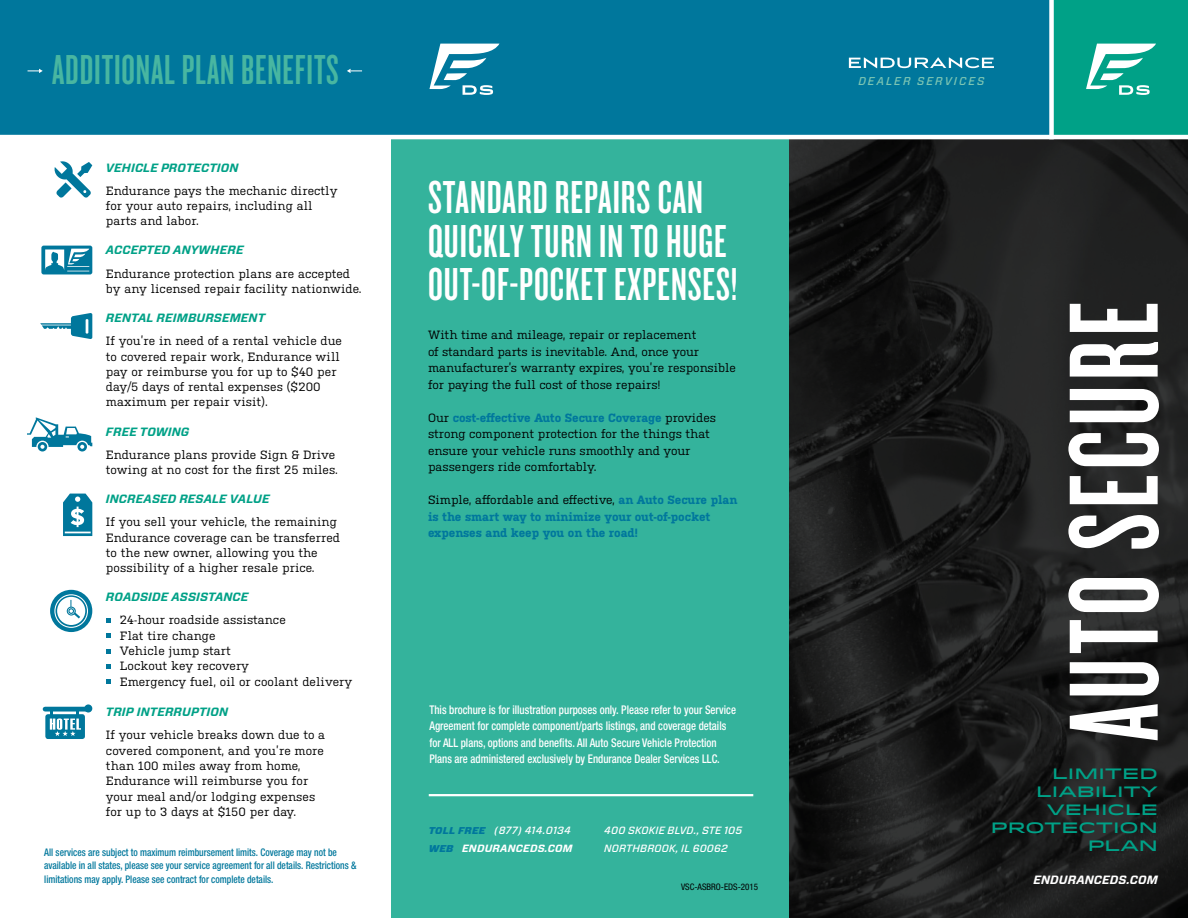
<style>
.page{position:relative;width:1188px;height:918px;background:#fff}
.page>*{position:absolute;margin:0;border:0;box-sizing:border-box;transform-origin:0 0}
.t1{font:132px "Knockout HTF47 Bantamweight";letter-spacing:.035em;color:#fff}
.t2{font:48px/43.5px "Knockout HTF47 Bantamweight";letter-spacing:.02em;color:#fff}
.t3{font:43.5px "Knockout HTF47 Bantamweight";letter-spacing:.02em;color:#48b6a1}
.t4{font:500 15px/18px "Idlewild";color:#00a187;text-align:right}
.t5{font:12px/15.3px "Kulturista";letter-spacing:.01em;color:#000}
.t6{font:500 condensed 12px/16.5px "Helvetica Neue LT Std";color:#fff;scale:.9 1}
.t7{font:italic 700 12px "Forza";letter-spacing:.01em;color:#00a187}
.t8{font:700 12px/16.5px "Kulturista";color:#00779c}
.t9{font:italic 700 12px "Forza";letter-spacing:.01em;color:#fff}
.t10{font:italic 500 11.4px "Forza";letter-spacing:.18em;color:#7cc5b3}
.t11{font:500 condensed 10.5px/13.5px "Helvetica Neue LT Std";color:#00779c;scale:.9 1}
.t12{font:italic 500 10.5px "Forza";letter-spacing:.02em;color:#fff}
.t13{font:italic 700 10.5px "Forza";letter-spacing:.02em;color:#fff}
.t14{font:condensed 9px "Helvetica Neue LT Std";color:#000}
.s1{font-weight:700;color:#00779c}
.s2{font-weight:400;color:#000}
.s3{font-weight:900;font-size:9.9px;color:#00779c}
</style>
<div class="page">
<img style="left:789px;top:139px;width:399px;height:779px">
<div style="left:392px;top:131px;width:397px;height:787px;background:#34b39c"></div>
<svg style="left:0;top:0;width:1188px;height:139px;background:#097f9d"></svg>
<svg style="left:849px;top:57px;width:145px;height:11px"></svg>
<svg style="left:106px;top:618px;width:5px;height:5px"></svg>
<svg style="left:106px;top:633px;width:5px;height:5px"></svg>
<svg style="left:106px;top:649px;width:5px;height:5px"></svg>
<svg style="left:106px;top:664px;width:5px;height:5px"></svg>
<svg style="left:106px;top:679px;width:5px;height:5px"></svg>
<svg style="left:28px;top:69px;width:15px;height:4px"></svg>
<svg style="left:347px;top:69px;width:15px;height:4px"></svg>
<svg style="left:63px;top:494px;width:29px;height:42px"></svg>
<svg style="left:41px;top:246px;width:51px;height:28px"></svg>
<svg style="left:27px;top:418px;width:65px;height:34px"></svg>
<svg style="left:50px;top:590px;width:42px;height:42px"></svg>
<svg style="left:40px;top:313px;width:52px;height:26px"></svg>
<svg style="left:54px;top:161px;width:38px;height:37px"></svg>
<svg style="left:1086px;top:44px;width:70px;height:51px"></svg>
<svg style="left:429px;top:44px;width:70px;height:51px"></svg>
<hr style="left:429px;top:794px;width:324px;height:2px;background:#fff">
<div style="left:45px;top:707px;width:43px;height:5px;background:#00779c"></div>
<div style="left:45px;top:714px;width:40px;height:25px;background:#00779c;border-radius:3px"></div>
<div style="left:84px;top:704px;width:8px;height:9px;background:#00779c;border-radius:50%"></div>
<svg style="left:50px;top:711px;width:31px;height:25px"></svg>
<h3 class="t3" style="left:52px;top:49px;width:288px">ADDITIONAL PLAN BENEFITS</h3>
<p class="t7" style="left:106px;top:159px;width:134px">VEHICLE PROTECTION</p>
<p class="t5" style="left:106px;top:182px;width:233px">Endurance pays the mechanic directly for your auto repairs, including all parts and labor.</p>
<p class="t7" style="left:106px;top:242px;width:139px">ACCEPTED ANYWHERE</p>
<p class="t5" style="left:106px;top:265px;width:257px">Endurance protection plans are accepted by any licensed repair facility nationwide.</p>
<p class="t7" style="left:106px;top:310px;width:161px">RENTAL REIMBURSEMENT</p>
<p class="t5" style="left:106px;top:332px;width:238px">If you’re in need of a rental vehicle due to covered repair work, Endurance will pay or reimburse you for up to $40 per day/5 days of rental expenses ($200 maximum per repair visit).</p>
<p class="t7" style="left:106px;top:423px;width:85px">FREE TOWING</p>
<p class="t5" style="left:106px;top:446px;width:233px">Endurance plans provide Sign &amp; Drive towing at no cost for the first 25 miles.</p>
<p class="t7" style="left:106px;top:491px;width:165px">INCREASED RESALE VALUE</p>
<p class="t5" style="left:106px;top:513px;width:236px">If you sell your vehicle, the remaining Endurance coverage can be transferred to the new owner, allowing you the possibility of a higher resale price.</p>
<p class="t7" style="left:106px;top:589px;width:144px">ROADSIDE ASSISTANCE</p>
<p class="t5" style="left:120px;top:612px;width:234px">24-hour roadside assistance<br>Flat tire change<br>Vehicle jump start<br>Lockout key recovery<br>Emergency fuel, oil or coolant delivery</p>
<p class="t7" style="left:106px;top:704px;width:124px">TRIP INTERRUPTION</p>
<p class="t5" style="left:106px;top:727px;width:221px">If your vehicle breaks down due to a covered component, and you’re more than 100 miles away from home,<br>Endurance will reimburse you for your meal and/or lodging expenses for up to 3 days at $150 per day.</p>
<p class="t11" style="left:44px;top:845px;width:348px">All services are subject to maximum reimbursement limits. Coverage may not be available in all states, please see your service agreement for all details. Restrictions &amp; limitations may apply. Please see contract for complete details.</p>
<h2 class="t2" style="left:428px;top:177px;width:311px">STANDARD REPAIRS CAN<br>QUICKLY TURN IN TO HUGE<br>OUT-OF-POCKET EXPENSES!</h2>
<p class="t5" style="left:428px;top:326px;width:309px;line-height:16.5px">With time and mileage, repair or replacement<br>of standard parts is inevitable. And, once your manufacturer’s warranty expires, you’re responsible for paying the full cost of those repairs!</p>
<p class="t5" style="left:428px;top:408px;width:289px;line-height:16.5px">Our <span class="s1">cost-effective Auto Secure Coverage</span> provides strong component protection for the things that ensure your vehicle runs smoothly and your passengers ride comfortably.</p>
<p class="t8" style="left:428px;top:491px;width:311px"><span class="s2">Simple, affordable and effective,</span> an Auto Secure plan is the smart way to minimize your out-of-pocket expenses and keep you on the road!</p>
<p class="t6" style="left:429px;top:701px;width:342px">This brochure is for illustration purposes only. Please refer to your Service Agreement for complete component/parts listings, and coverage details for ALL plans, options and benefits. All Auto Secure Vehicle Protection Plans are administered exclusively by Endurance Dealer Services LLC.</p>
<p class="t12" style="left:429px;top:824px;width:144px"><span class="s3">TOLL FREE</span> (877) 414.0134</p>
<p class="t12" style="left:604px;top:824px;width:140px">400 SKOKIE BLVD., STE 105</p>
<p class="t13" style="left:429px;top:841px;width:145px"><span class="s3">WEB</span> ENDURANCEDS.COM</p>
<p class="t12" style="left:604px;top:842px;width:125px">NORTHBROOK, IL 60062</p>
<p class="t14" style="left:681px;top:881px;width:79px">VSC-ASBRO-EDS-2015</p>
<p class="t10" style="left:858px;top:74px;width:128px">DEALER SERVICES</p>
<h1 class="t1" style="left:1049px;top:741px;width:441px;rotate:-90deg">AUTO SECURE</h1>
<p class="t4" style="left:991px;top:763px;width:169px">LIMITED<br>LIABILITY<br>VEHICLE<br>PROTECTION<br>PLAN</p>
<p class="t9" style="left:1033px;top:871px;width:126px">ENDURANCEDS.COM</p>
</div>
